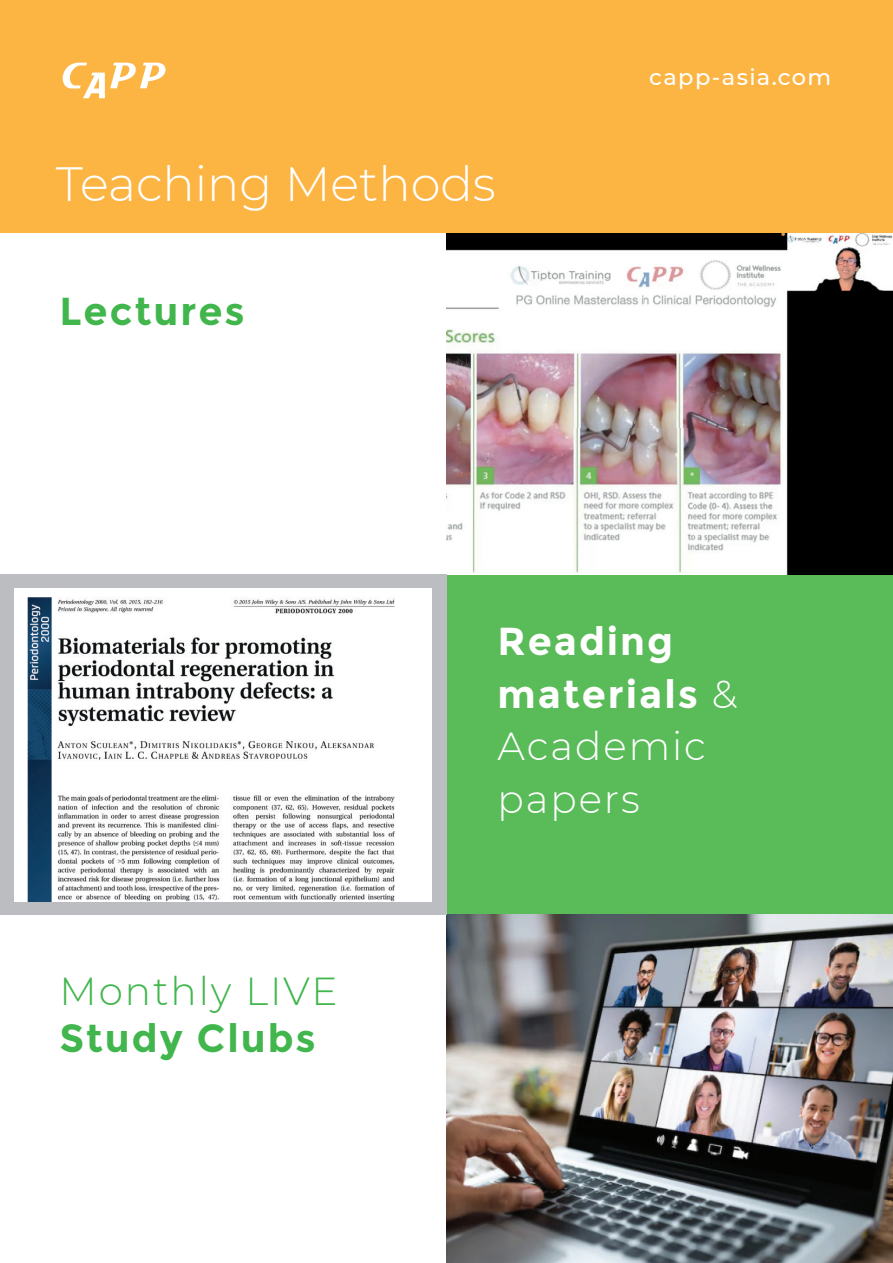
<style>
.page{position:relative;width:893px;height:1263px;background:#fff}
.page>*{position:absolute;margin:0;border:0;box-sizing:border-box;transform-origin:0 0}
.t1{font:300 48px "Montserrat";color:#fff}
.t2{font:700 39px/52.8px "Montserrat";letter-spacing:.05em;color:#fff}
.t3{font:700 39px "Montserrat";letter-spacing:.05em;color:#41b64d}
.t4{font:300 39px "Montserrat";letter-spacing:.05em;color:#41b64d}
.t5{font:500 22.5px "Montserrat";letter-spacing:.06em;color:#fff}
.s1{font-weight:300}
</style>
<div class="page">
<div style="left:0;top:0;width:893px;height:234px;background:#fcb442"></div>
<div style="left:446px;top:574px;width:447px;height:340px;background:#5abb59"></div>
<svg style="left:63px;top:63px;width:103px;height:35px"></svg>
<img style="left:446px;top:234px;width:447px;height:340px">
<img style="left:446px;top:574px;width:398px;height:1px">
<img style="left:446px;top:914px;width:447px;height:349px">
<div style="left:0;top:574px;width:446px;height:340px;background:#bcbdc0"></div>
<img style="left:15px;top:589px;width:417px;height:313px">
<p class="t1" style="left:56px;top:151px;width:441px">Teaching Methods</p>
<p class="t3" style="left:60px;top:288px;width:187px">Lectures</p>
<p class="t5" style="left:649px;top:61px;width:184px">capp-asia.com</p>
<p class="t4" style="left:60px;top:965px;width:279px">Monthly LIVE</p>
<p class="t3" style="left:60px;top:1015px;width:258px">Study Clubs</p>
<p class="t2" style="left:498px;top:615px;width:241px">Reading materials <span class="s1">&amp;<br>Academic papers</span></p>
</div>
